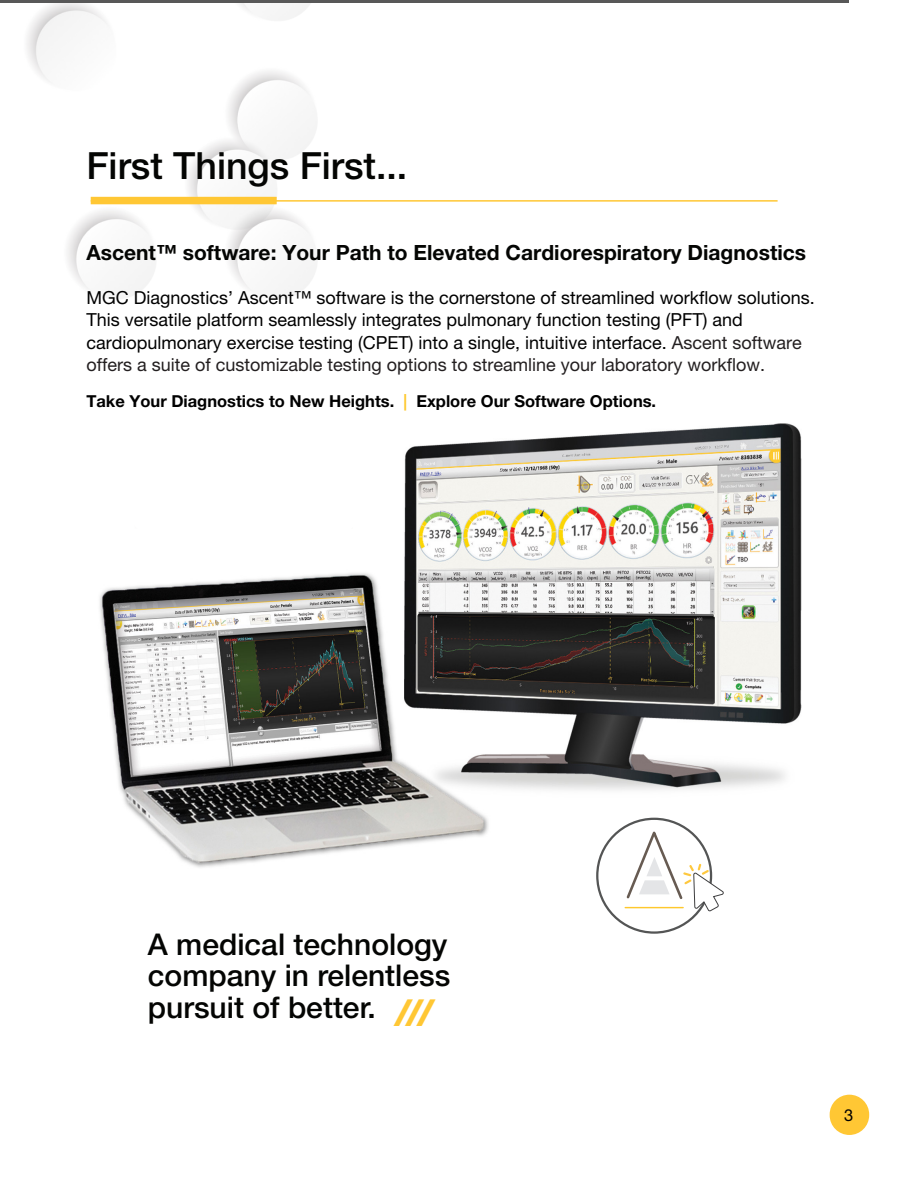
<style>
.page{position:relative;width:918px;height:1188px;background:#fff}
.page>*{position:absolute;margin:0;border:0;box-sizing:border-box;transform-origin:0 0}
.Body_Text{font:500 37.5px "Helvetica Neue LT Pro";color:#040503}
.Body_Text-2{font:italic 700 37.2px "Helvetica Neue LT Pro";color:#ffc734;scale:.93 1}
.Body_Text-3{font:500 30px/31.5px "Helvetica Neue LT Pro";color:#040503;text-align:justify}
.Body_Text-4{font:700 21px "Helvetica Neue LT Pro";color:#040503}
.Body_Text-5{font:18px/22.5px "Helvetica Neue LT Pro";color:#000}
.Body_Text-6{font:700 16.5px "Helvetica Neue LT Pro";color:#000}
.t1{font:16.5px "Helvetica Neue LT Pro";color:#000}
.s1{color:#231f20}
.s2{color:#fec82d}
</style>
<div class="page">
<img style="left:100px;top:423px;width:702px;height:473px">
<div style="left:830px;top:1095px;width:39px;height:40px;background:#ffc734;border-radius:20px"></div>
<img style="left:27px;top:3px;width:290px;height:296px">
<hr style="left:0;top:0;width:849px;height:3px;background:#585858">
<div style="left:117px;top:423px;width:255px;height:121px;background:#fff;border-radius:60px"></div>
<hr style="left:91px;top:200px;width:687px;height:2px;background:#ffc734">
<div style="left:91px;top:197px;width:186px;height:7px;background:#ffc734"></div>
<div style="left:597px;top:819px;width:114px;height:114px;background:#fff;border-radius:50%"></div>
<svg style="left:625px;top:826px;width:99px;height:108px"></svg>
<p class="Body_Text" style="left:86px;top:144px;width:322px">First Things First...</p>
<p class="Body_Text-4" style="left:86px;top:240px;width:721px">Ascent™ software: Your Path to Elevated Cardiorespiratory Diagnostics</p>
<p class="Body_Text-5" style="left:86px;top:286px;width:730px">MGC Diagnostics’ Ascent™ software is the cornerstone of streamlined workflow solutions.<br>This versatile platform seamlessly integrates pulmonary function testing (PFT) and cardiopulmonary exercise testing (CPET) into a single, intuitive interface. <span class="s1">Ascent software offers a suite of customizable testing options to streamline your laboratory workflow.</span></p>
<p class="Body_Text-6" style="left:86px;top:391px;width:571px">Take Your Diagnostics to New Heights. <span class="s2">|</span> Explore Our Software Options.</p>
<p class="Body_Text-3" style="left:148px;top:928px;width:304px">A medical technology company in relentless pursuit of better.</p>
<p class="Body_Text-2" style="left:394px;top:990px;width:52px">III</p>
<p class="t1" style="left:844px;top:1105px;width:11px">3</p>
</div>
